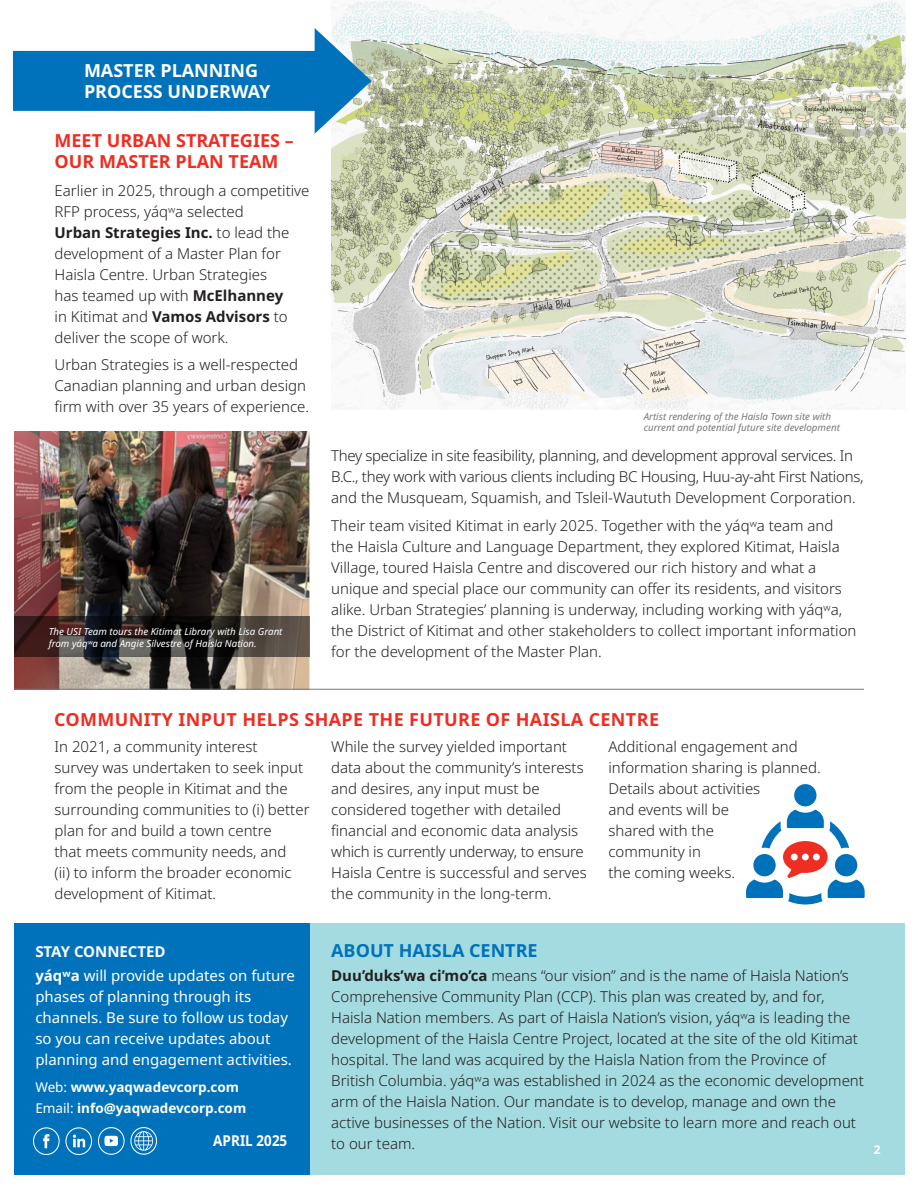
<style>
.page{position:relative;width:918px;height:1188px;background:#fff}
.page>*{position:absolute;margin:0;border:0;box-sizing:border-box;transform-origin:0 0}
.SubSubHead{font:700 18px "Noto Sans";letter-spacing:.02em;color:#ee2e22}
.Body{font:700 18px/21px "Noto Sans";color:#ee2e22}
.Body-2{font:700 18px/21px "Noto Sans";color:#fff}
.SubSubHead-2{font:700 18px "Noto Sans";color:#0072bc}
.Body-3{font:300 15px/21px "Noto Sans";color:#231f20}
.Body-4{font:300 15px/21px "Noto Sans";letter-spacing:-.02em;color:#231f20}
.Body-5{font:15px/21px "Noto Sans";color:#fff}
.SubSubHead-3{font:700 15px "Noto Sans";color:#fff}
.SubSubHead-4{font:700 15px "Noto Sans";color:#fff;scale:.9 1}
.Body-6{font:700 13.5px/21px "Noto Sans";color:#fff}
.Body-7{font:700 12px "Noto Sans";color:#fff}
.Body-8{font:italic 9.75px/11.7px "Noto Sans";color:#fff}
.Body-9{font:italic 9.75px/11.7px "Noto Sans";color:#76787b}
.s1{font-weight:700}
.s2{font-weight:400}
</style>
<div class="page">
<div style="left:310px;top:923px;width:595px;height:251px;background:#a3dbe0"></div>
<div style="left:14px;top:923px;width:296px;height:251px;background:#0072bc"></div>
<img style="left:331px;top:0;width:574px;height:410px">
<div style="left:13px;top:51px;width:319px;height:60px;background:#0072bc"></div>
<svg style="left:315px;top:28px;width:57px;height:106px"></svg>
<img style="left:14px;top:431px;width:296px;height:258px">
<img style="left:34px;top:1128px;width:123px;height:26px">
<svg style="left:14px;top:616px;width:296px;height:41px"></svg>
<hr style="left:14px;top:689px;width:850px;height:1px;background:#76787b">
<div style="left:794px;top:784px;width:23px;height:22px;background:#0072bc;border-radius:50%"></div>
<svg style="left:746px;top:810px;width:119px;height:94px"></svg>
<p class="Body-2" style="left:84px;top:60px;width:188px">MASTER PLANNING<br>PROCESS UNDERWAY</p>
<p class="Body" style="left:55px;top:131px;width:241px">MEET URBAN STRATEGIES –<br>OUR MASTER PLAN TEAM</p>
<p class="Body-3" style="left:55px;top:180px;width:257px">Earlier in 2025, through a competitive<br>RFP process, yáqʷa selected<br><span class="s1">Urban Strategies Inc.</span> to lead the development of a Master Plan for<br>Haisla Centre. Urban Strategies<br>has teamed up with <span class="s1">McElhanney<br></span>in Kitimat and <span class="s1">Vamos Advisors</span> to deliver the scope of work.</p>
<p class="Body-3" style="left:55px;top:355px;width:256px">Urban Strategies is a well-respected<br>Canadian planning and urban design firm with over 35 years of experience.</p>
<p class="Body-8" style="left:49px;top:626px;width:235px">The USI Team tours the Kitimat Library with Lisa Grant from yáqʷa and Angie Silvestre of Haisla Nation.</p>
<p class="Body-9" style="left:644px;top:410px;width:198px">Artist rendering of the Haisla Town site with current and potential future site development</p>
<p class="Body-4" style="left:331px;top:446px;width:534px">They specialize in site feasibility, planning, and development approval services. In<br>B.C., they work with various clients including BC Housing, Huu-ay-aht First Nations, and the Musqueam, Squamish, and Tsleil-Waututh Development Corporation.</p>
<p class="Body-3" style="left:331px;top:515px;width:527px">Their team visited Kitimat in early 2025. Together with the yáqʷa team and the Haisla Culture and Language Department, they explored Kitimat, Haisla Village, toured Haisla Centre and discovered our rich history and what a unique and special place our community can offer its residents, and visitors alike. Urban Strategies’ planning is underway, including working with yáqʷa, the District of Kitimat and other stakeholders to collect important information for the development of the Master Plan.</p>
<p class="SubSubHead" style="left:54px;top:707px;width:607px">COMMUNITY INPUT HELPS SHAPE THE FUTURE OF HAISLA CENTRE</p>
<p class="Body-3" style="left:55px;top:737px;width:257px">In 2021, a community interest<br>survey was undertaken to seek input from the people in Kitimat and the surrounding communities to (i) better plan for and build a town centre<br>that meets community needs, and<br>(ii) to inform the broader economic development of Kitimat.</p>
<p class="Body-3" style="left:331px;top:737px;width:257px">While the survey yielded important data about the community’s interests and desires, any input must be considered together with detailed financial and economic data analysis which is currently underway, to ensure Haisla Centre is successful and serves the community in the long-term.</p>
<p class="Body-3" style="left:608px;top:737px;width:214px">Additional engagement and information sharing is planned.<br>Details about activities<br>and events will be<br>shared with the<br>community in<br>the coming weeks.</p>
<p class="SubSubHead-3" style="left:35px;top:941px;width:132px">STAY CONNECTED</p>
<p class="Body-5" style="left:35px;top:965px;width:261px"><span class="s1">yáqʷa</span> will provide updates on future phases of planning through its channels. Be sure to follow us today so you can receive updates about planning and engagement activities.</p>
<p class="Body-6" style="left:35px;top:1077px;width:212px"><span class="s2">Web:</span> www.yaqwadevcorp.com<br><span class="s2">Email:</span> info@yaqwadevcorp.com</p>
<p class="SubSubHead-4" style="left:213px;top:1130px;width:84px">APRIL 2025</p>
<p class="SubSubHead-2" style="left:331px;top:938px;width:208px">ABOUT HAISLA CENTRE</p>
<p class="Body-3" style="left:331px;top:965px;width:534px"><span class="s1">Duu’duks’wa ci’mo’ca</span> means “our vision” and is the name of Haisla Nation’s Comprehensive Community Plan (CCP). This plan was created by, and for, Haisla Nation members. As part of Haisla Nation’s vision, yáqʷa is leading the development of the Haisla Centre Project, located at the site of the old Kitimat hospital. The land was acquired by the Haisla Nation from the Province of British Columbia. yáqʷa was established in 2024 as the economic development arm of the Haisla Nation. Our mandate is to develop, manage and own the active businesses of the Nation. Visit our website to learn more and reach out to our team.</p>
<p class="Body-7" style="left:874px;top:1141px;width:8px">2</p>
</div>
